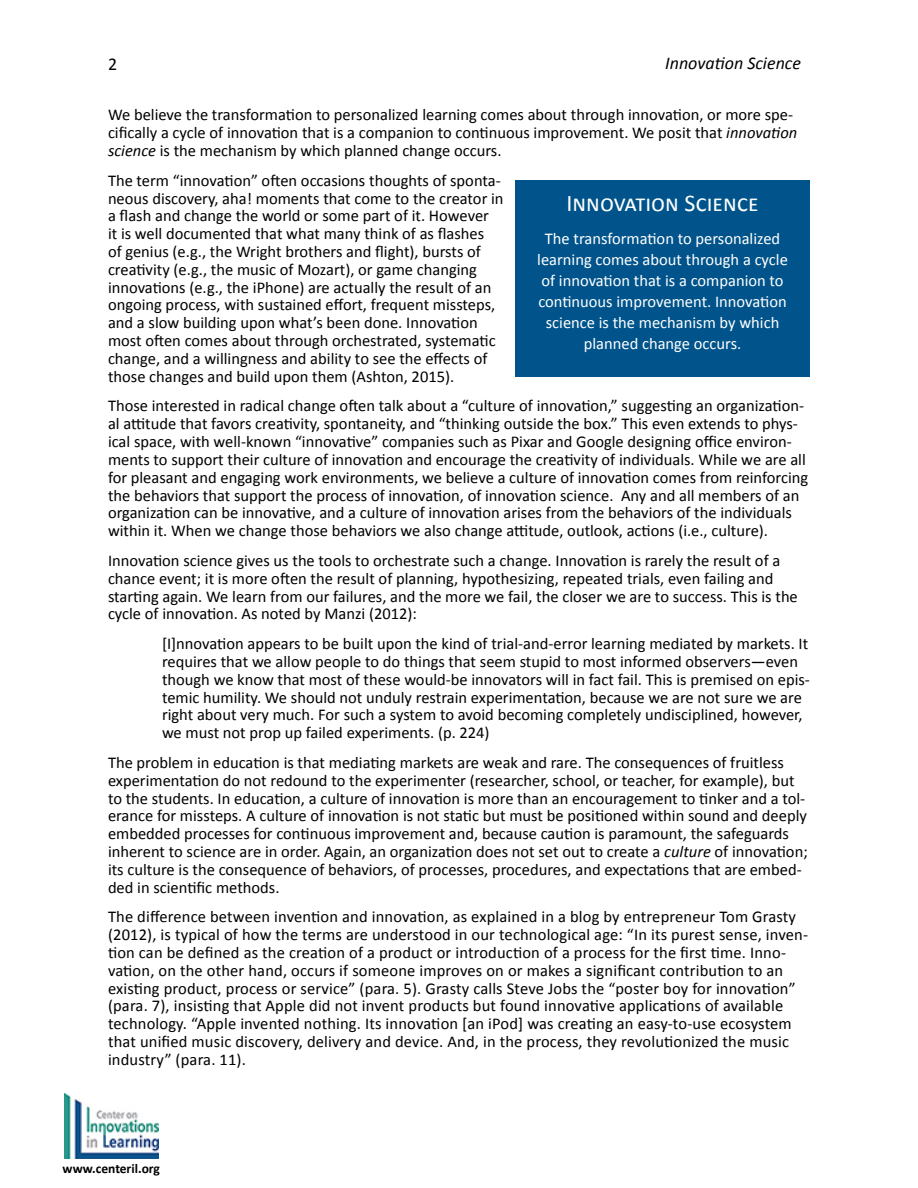
<style>
.page{position:relative;width:918px;height:1188px;background:#fff}
.page>*{position:absolute;margin:0;border:0;box-sizing:border-box;transform-origin:0 0}
.t1{font:24px "Calibri";color:#fff}
.t2{font:italic 18px "Calibri";color:#000}
.t3{font:18px "Calibri";color:#000}
.t4{font:16.5px/17.9px "Calibri";color:#000}
.t5{font:16.5px/21px "Calibri";color:#fff;text-align:center}
.t6{font:700 13.5px "Calibri";color:#000}
.s1{font-style:italic}
</style>
<div class="page">
<img style="left:65px;top:1094px;width:94px;height:65px">
<div style="left:516px;top:180px;width:294px;height:196px;background:#00548b"></div>
<p class="t3" style="left:108px;top:52px;width:11px">2</p>
<p class="t2" style="left:665px;top:50px;width:137px">Innovation Science</p>
<p class="t4" style="left:108px;top:106px;width:691px">We believe the transformation to personalized learning comes about through innovation, or more spe&shy;cifically a cycle of innovation that is a companion to continuous improvement. We posit that <span class="s1">innovation science</span> is the mechanism by which planned change occurs.</p>
<p class="t4" style="left:108px;top:171px;width:397px">The term “innovation” often occasions thoughts of sponta&shy;neous discovery, aha! moments that come to the creator in a flash and change the world or some part of it. However<br>it is well documented that what many think of as flashes<br>of genius (e.g., the Wright brothers and flight), bursts of creativity (e.g., the music of Mozart), or game changing innovations (e.g., the iPhone) are actually the result of an ongoing process, with sustained effort, frequent missteps, and a slow building upon what’s been done. Innovation most often comes about through orchestrated, systematic change, and a willingness and ability to see the effects of those changes and build upon them (Ashton, 2015).</p>
<p class="t4" style="left:108px;top:397px;width:702px">Those interested in radical change often talk about a “culture of innovation,” suggesting an organization&shy;al attitude that favors creativity, spontaneity, and “thinking outside the box.” This even extends to phys&shy;ical space, with well-known “innovative” companies such as Pixar and Google designing office environ&shy;ments to support their culture of innovation and encourage the creativity of individuals. While we are all for pleasant and engaging work environments, we believe a culture of innovation comes from reinforcing the behaviors that support the process of innovation, of innovation science. Any and all members of an organization can be innovative, and a culture of innovation arises from the behaviors of the individuals within it. When we change those behaviors we also change attitude, outlook, actions (i.e., culture).</p>
<p class="t4" style="left:108px;top:552px;width:691px">Innovation science gives us the tools to orchestrate such a change. Innovation is rarely the result of a chance event; it is more often the result of planning, hypothesizing, repeated trials, even failing and starting again. We learn from our failures, and the more we fail, the closer we are to success. This is the cycle of innovation. As noted by Manzi (2012):</p>
<p class="t4" style="left:162px;top:635px;width:649px">[I]nnovation appears to be built upon the kind of trial-and-error learning mediated by markets. It requires that we allow people to do things that seem stupid to most informed observers—even though we know that most of these would-be innovators will in fact fail. This is premised on epis&shy;temic humility. We should not unduly restrain experimentation, because we are not sure we are right about very much. For such a system to avoid becoming completely undisciplined, however, we must not prop up failed experiments. (p. 224)</p>
<p class="t4" style="left:108px;top:754px;width:701px">The problem in education is that mediating markets are weak and rare. The consequences of fruitless experimentation do not redound to the experimenter (researcher, school, or teacher, for example), but to the students. In education, a culture of innovation is more than an encouragement to tinker and a tol&shy;erance for missteps. A culture of innovation is not static but must be positioned within sound and deeply embedded processes for continuous improvement and, because caution is paramount, the safeguards inherent to science are in order. Again, an organization does not set out to create a <span class="s1">culture</span> of innovation; its culture is the consequence of behaviors, of processes, procedures, and expectations that are embed&shy;ded in scientific methods.</p>
<p class="t4" style="left:108px;top:908px;width:702px">The difference between invention and innovation, as explained in a blog by entrepreneur Tom Grasty (2012), is typical of how the terms are understood in our technological age: “In its purest sense, inven&shy;tion can be defined as the creation of a product or introduction of a process for the first time. Inno&shy;vation, on the other hand, occurs if someone improves on or makes a significant contribution to an existing product, process or service” (para. 5). Grasty calls Steve Jobs the “poster boy for innovation” (para. 7), insisting that Apple did not invent products but found innovative applications of available technology. “Apple invented nothing. Its innovation [an iPod] was creating an easy-to-use ecosystem that unified music discovery, delivery and device. And, in the process, they revolutionized the music industry” (para. 11).</p>
<p class="t1" style="left:567px;top:188px;width:194px">Innovation Science</p>
<p class="t5" style="left:537px;top:228px;width:252px">The transformation to personalized learning comes about through a cycle of innovation that is a companion to continuous improvement. Innovation science is the mechanism by which planned change occurs.</p>
<p class="t6" style="left:63px;top:1160px;width:99px">www.centeril.org</p>
</div>
